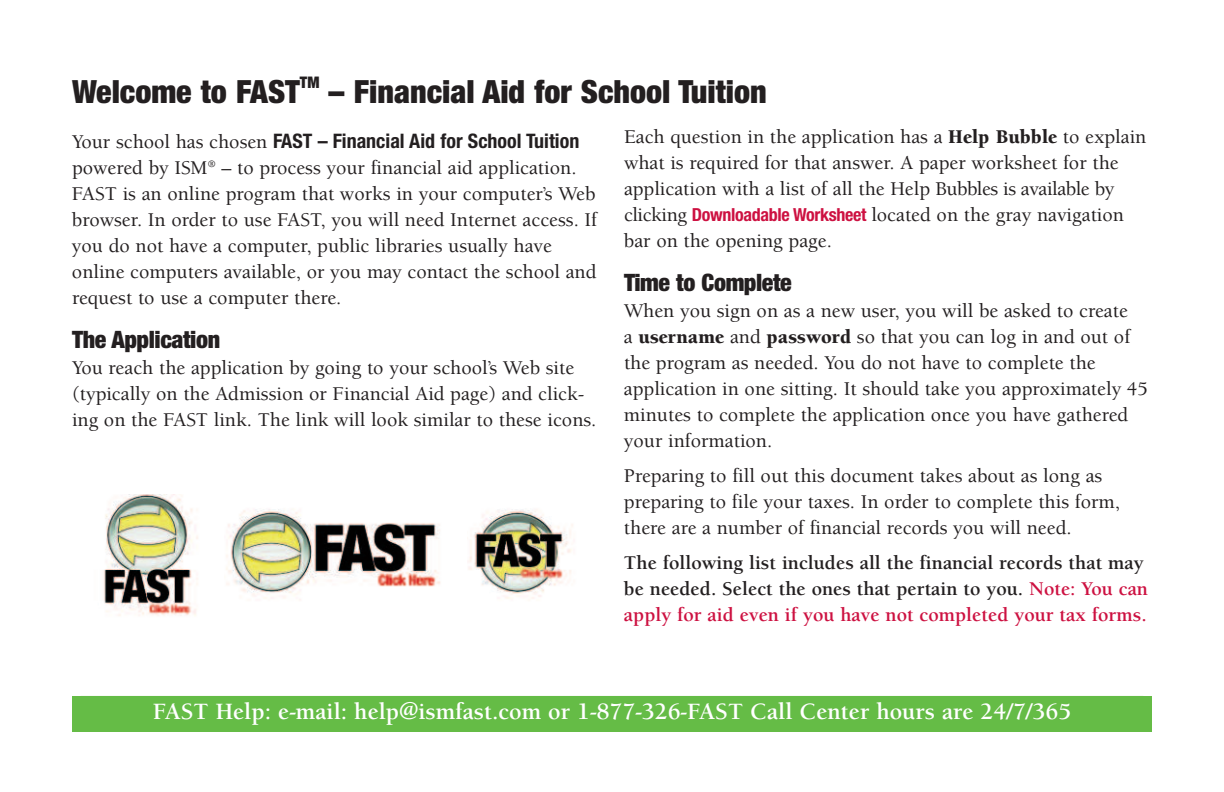
<style>
.page{position:relative;width:1224px;height:792px;background:#fff}
.page>*{position:absolute;margin:0;border:0;box-sizing:border-box;transform-origin:0 0}
.t1{font:900 condensed 32px "Helvetica Neue";color:#231f20}
.t2{font:700 24px "Berkeley Std";color:#fff}
.t3{font:900 condensed 24px "Helvetica Neue";letter-spacing:-.015em;color:#231f20}
.t4{font:500 20px/26px "Berkeley Std";color:#231f20}
.t5{font:700 20px/26px "Berkeley Std";color:#231f20}
.t6{font:700 condensed 20px "Helvetica Neue";color:#231f20}
.t7{font:900 condensed 16px "Helvetica Neue";color:#231f20}
.s1{font-family:"Berkeley Std";font-weight:500;font-stretch:normal}
.s2{font-weight:900}
.s3{font-family:"Helvetica Neue";font-weight:700;font-stretch:condensed;font-size:18px;color:#cd1141}
.s4{color:#cd1141}
</style>
<div class="page">
<div style="left:72px;top:696px;width:1080px;height:36px;background:#65bc46"></div>
<img style="left:103px;top:494px;width:95px;height:122px">
<img style="left:226px;top:509px;width:215px;height:90px">
<img style="left:468px;top:509px;width:105px;height:90px">
<h1 class="t1" style="left:72px;top:72px;width:229px">Welcome to FAST</h1>
<p class="t7" style="left:300px;top:72px;width:21px">TM</p>
<h1 class="t1" style="left:329px;top:72px;width:440px">– Financial Aid for School Tuition</h1>
<p class="t6" style="left:72px;top:128px;width:509px"><span class="s1">Your school has chosen</span> FAST – Financial Aid for School Tuition</p>
<p class="t4" style="left:72px;top:156px;width:527px">powered by ISM<sup>®</sup> – to process your financial aid application.<br>FAST is an online program that works in your computer’s Web browser. In order to use FAST, you will need Internet access. If you do not have a computer, public libraries usually have online computers available, or you may contact the school and request to use a computer there.</p>
<p class="t3" style="left:72px;top:324px;width:150px">The Application</p>
<p class="t4" style="left:72px;top:356px;width:526px">You reach the application by going to your school’s Web site (typically on the Admission or Financial Aid page) and click&shy;ing on the FAST link. The link will look similar to these icons.</p>
<p class="t4" style="left:624px;top:125px;width:524px">Each question in the application has a <span class="s2">Help Bubble</span> to explain what is required for that answer. A paper worksheet for the application with a list of all the Help Bubbles is available by clicking <span class="s3">Downloadable Worksheet</span> located on the gray navigation bar on the opening page.</p>
<p class="t3" style="left:624px;top:267px;width:169px">Time to Complete</p>
<p class="t4" style="left:624px;top:299px;width:525px">When you sign on as a new user, you will be asked to create<br>a <span class="s2">username</span> and <span class="s2">password</span> so that you can log in and out of the program as needed. You do not have to complete the application in one sitting. It should take you approximately 45 minutes to complete the application once you have gathered your information.</p>
<p class="t4" style="left:624px;top:464px;width:497px">Preparing to fill out this document takes about as long as preparing to file your taxes. In order to complete this form, there are a number of financial records you will need.</p>
<p class="t5" style="left:624px;top:551px;width:526px">The following list includes all the financial records that may be needed. Select the ones that pertain to you. <span class="s4">Note: You can apply for aid even if you have not completed your tax forms.</span></p>
<p class="t2" style="left:153px;top:702px;width:920px">FAST Help: e-mail: help@ismfast.com or 1-877-326-FAST Call Center hours are 24/7/365</p>
</div>
